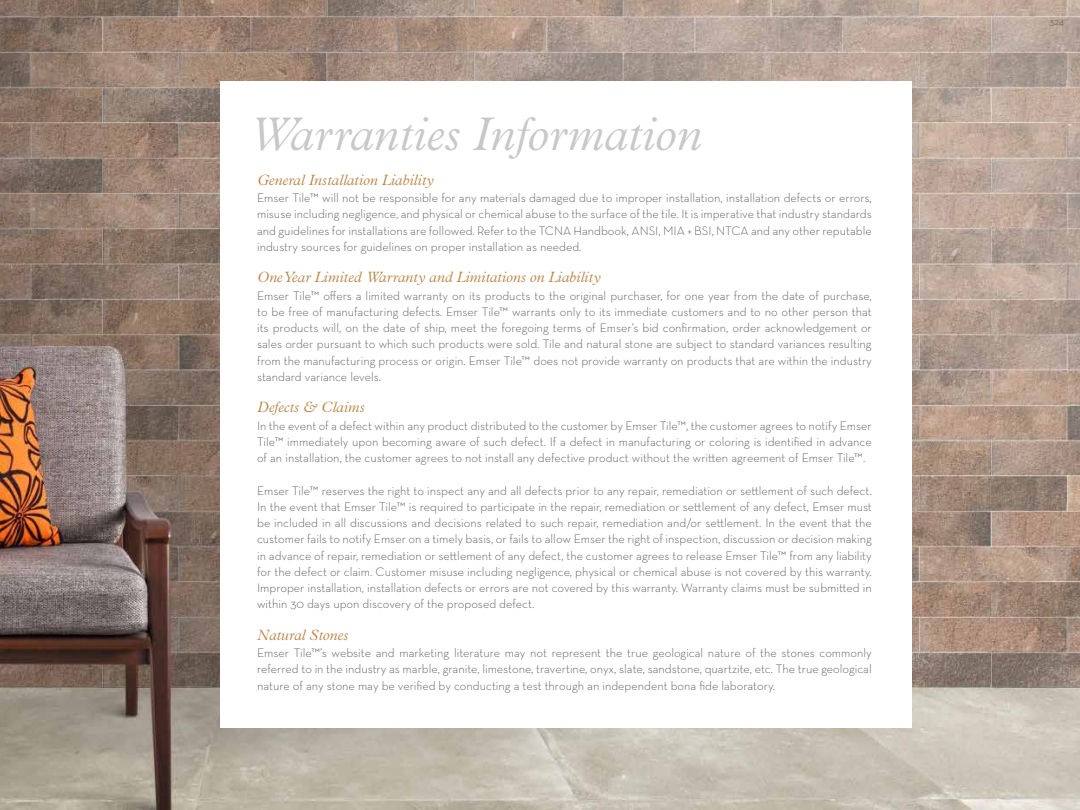
<style>
.page{position:relative;width:1080px;height:810px;background:#fff}
.page>*{position:absolute;margin:0;border:0;box-sizing:border-box;transform-origin:0 0}
.t1{font:italic 300 47.5px "Plantin";color:#c9c8c7}
.t2{font:italic 300 15px "Plantin";color:#ba8748}
.t3{font:300 12.5px/16.2px "Neutraface Text";color:#565657;text-align:justify}
.t4{font:300 10px "Neutraface Text";color:#565657}
</style>
<div class="page">
<img style="left:0;top:0;width:1080px;height:810px">
<div style="left:221px;top:82px;width:691px;height:646px;background:#fff"></div>
<h1 class="t1" style="left:250px;top:108px;width:453px">Warranties Information</h1>
<p class="t2" style="left:257px;top:171px;width:178px">General Installation Liability</p>
<p class="t3" style="left:257px;top:190px;width:616px">Emser Tile™ will not be responsible for any materials damaged due to improper installation, installation defects or errors, misuse including negligence, and physical or chemical abuse to the surface of the tile. It is imperative that industry standards and guidelines for installations are followed. Refer to the TCNA Handbook, ANSI, MIA + BSI, NTCA and any other reputable industry sources for guidelines on proper installation as needed.</p>
<p class="t2" style="left:257px;top:269px;width:345px">One Year Limited Warranty and Limitations on Liability</p>
<p class="t3" style="left:257px;top:287px;width:616px">Emser Tile™ offers a limited warranty on its products to the original purchaser, for one year from the date of purchase, to be free of manufacturing defects. Emser Tile™ warrants only to its immediate customers and to no other person that its products will, on the date of ship, meet the foregoing terms of Emser’s bid confirmation, order acknowledgement or sales order pursuant to which such products were sold. Tile and natural stone are subject to standard variances resulting from the manufacturing process or origin. Emser Tile™ does not provide warranty on products that are within the industry standard variance levels.</p>
<p class="t2" style="left:257px;top:399px;width:109px">Defects &amp; Claims</p>
<p class="t3" style="left:257px;top:417px;width:616px">In the event of a defect within any product distributed to the customer by Emser Tile™, the customer agrees to notify Emser Tile™ immediately upon becoming aware of such defect. If a defect in manufacturing or coloring is identified in advance of an installation, the customer agrees to not install any defective product without the written agreement of Emser Tile™.</p>
<p class="t3" style="left:257px;top:482px;width:616px">Emser Tile™ reserves the right to inspect any and all defects prior to any repair, remediation or settlement of such defect.<br>In the event that Emser Tile™ is required to participate in the repair, remediation or settlement of any defect, Emser must be included in all discussions and decisions related to such repair, remediation and/or settlement. In the event that the customer fails to notify Emser on a timely basis, or fails to allow Emser the right of inspection, discussion or decision making in advance of repair, remediation or settlement of any defect, the customer agrees to release Emser Tile™ from any liability for the defect or claim. Customer misuse including negligence, physical or chemical abuse is not covered by this warranty.<br>Improper installation, installation defects or errors are not covered by this warranty. Warranty claims must be submitted in within 30 days upon discovery of the proposed defect.</p>
<p class="t2" style="left:257px;top:626px;width:93px">Natural Stones</p>
<p class="t3" style="left:257px;top:645px;width:616px">Emser Tile™’s website and marketing literature may not represent the true geological nature of the stones commonly referred to in the industry as marble, granite, limestone, travertine, onyx, slate, sandstone, quartzite, etc. The true geological nature of any stone may be verified by conducting a test through an independent bona fide laboratory.</p>
<p class="t4" style="left:1050px;top:15px;width:16px">324</p>
</div>
